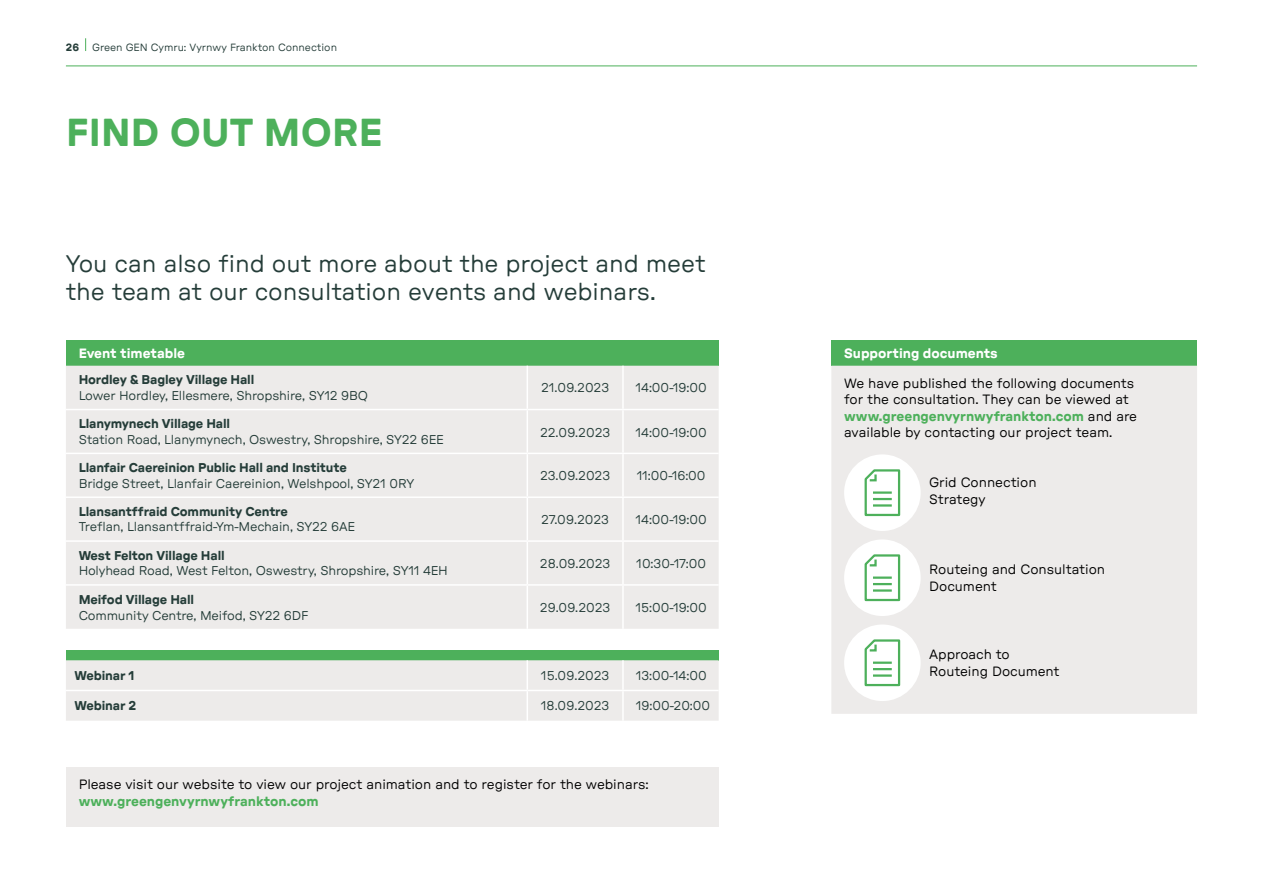
<style>
.page{position:relative;width:1263px;height:893px;background:#fff}
.page>*{position:absolute;margin:0;border:0;box-sizing:border-box;transform-origin:0 0}
.t1{font:700 expanded 39px "GT Pressura";letter-spacing:.005em;color:#4db05b}
.t2{font:24px/28.5px "GT Pressura Extended Text";color:#253d39}
.t3{font:13.5px/16.5px "GT Pressura Extended Text";letter-spacing:-.005em;color:#000}
.t4{font:700 expanded 13.5px "GT Pressura";color:#4db05b}
.t5{font:700 expanded 13.5px "GT Pressura";color:#fff}
.t6{font:12.75px "GT Pressura Extended Text";letter-spacing:-.01em;color:#253d39}
.t7{font:700 expanded 12.75px "GT Pressura";letter-spacing:-.01em;color:#253d39}
.t8{font:10.5px "GT Pressura Extended Text";color:#253d39}
.s1{font-family:"GT Pressura";font-weight:700;font-stretch:expanded}
.s2{font-family:"GT Pressura Extended Text";font-weight:400;font-stretch:normal;color:#000}
</style>
<div class="page">
<div style="left:66px;top:340px;width:653px;height:26px;background:#4db05b"></div>
<div style="left:66px;top:366px;width:653px;height:263px;background:#edebea"></div>
<hr style="left:526px;top:366px;width:2px;height:43px;background:#fff">
<hr style="left:622px;top:366px;width:2px;height:43px;background:#fff">
<hr style="left:66px;top:409px;width:461px;height:1px;background:#fff">
<hr style="left:527px;top:409px;width:96px;height:1px;background:#fff">
<hr style="left:526px;top:410px;width:2px;height:43px;background:#fff">
<hr style="left:623px;top:409px;width:96px;height:1px;background:#fff">
<hr style="left:622px;top:410px;width:2px;height:43px;background:#fff">
<hr style="left:66px;top:453px;width:461px;height:1px;background:#fff">
<hr style="left:527px;top:453px;width:96px;height:1px;background:#fff">
<hr style="left:526px;top:454px;width:2px;height:42px;background:#fff">
<hr style="left:623px;top:453px;width:96px;height:1px;background:#fff">
<hr style="left:622px;top:454px;width:2px;height:42px;background:#fff">
<hr style="left:66px;top:496px;width:461px;height:2px;background:#fff">
<hr style="left:527px;top:496px;width:96px;height:2px;background:#fff">
<hr style="left:526px;top:498px;width:2px;height:42px;background:#fff">
<hr style="left:623px;top:496px;width:96px;height:2px;background:#fff">
<hr style="left:622px;top:498px;width:2px;height:42px;background:#fff">
<hr style="left:66px;top:540px;width:461px;height:2px;background:#fff">
<hr style="left:527px;top:540px;width:96px;height:2px;background:#fff">
<hr style="left:526px;top:542px;width:2px;height:42px;background:#fff">
<hr style="left:623px;top:540px;width:96px;height:2px;background:#fff">
<hr style="left:622px;top:542px;width:2px;height:42px;background:#fff">
<hr style="left:66px;top:584px;width:461px;height:2px;background:#fff">
<hr style="left:527px;top:584px;width:96px;height:2px;background:#fff">
<hr style="left:526px;top:586px;width:2px;height:43px;background:#fff">
<hr style="left:623px;top:584px;width:96px;height:2px;background:#fff">
<hr style="left:622px;top:586px;width:2px;height:43px;background:#fff">
<div style="left:66px;top:650px;width:653px;height:10px;background:#4db05b"></div>
<div style="left:66px;top:660px;width:653px;height:61px;background:#edebea"></div>
<hr style="left:526px;top:660px;width:2px;height:30px;background:#fff">
<hr style="left:622px;top:660px;width:2px;height:30px;background:#fff">
<hr style="left:66px;top:690px;width:461px;height:1px;background:#fff">
<hr style="left:527px;top:690px;width:96px;height:1px;background:#fff">
<hr style="left:526px;top:691px;width:2px;height:30px;background:#fff">
<hr style="left:623px;top:690px;width:96px;height:1px;background:#fff">
<hr style="left:622px;top:691px;width:2px;height:30px;background:#fff">
<div style="left:831px;top:340px;width:366px;height:26px;background:#4db05b"></div>
<div style="left:831px;top:366px;width:366px;height:348px;background:#edebea"></div>
<div style="left:844px;top:454px;width:77px;height:77px;background:#fff;border-radius:50%"></div>
<svg style="left:864px;top:469px;width:37px;height:48px"></svg>
<div style="left:844px;top:539px;width:77px;height:77px;background:#fff;border-radius:50%"></div>
<svg style="left:864px;top:554px;width:37px;height:48px"></svg>
<div style="left:844px;top:624px;width:77px;height:77px;background:#fff;border-radius:50%"></div>
<svg style="left:864px;top:639px;width:37px;height:48px"></svg>
<div style="left:66px;top:767px;width:653px;height:60px;background:#edebea"></div>
<svg style="left:85px;top:38px;width:1px;height:13px"></svg>
<hr style="left:66px;top:66px;width:1131px;height:1px;background:#4db05b">
<p class="t8" style="left:66px;top:41px;width:273px"><span class="s1">26</span> Green GEN Cymru: Vyrnwy Frankton Connection</p>
<h1 class="t1" style="left:66px;top:109px;width:318px">FIND OUT MORE</h1>
<h2 class="t2" style="left:66px;top:249px;width:641px">You can also find out more about the project and meet the team at our consultation events and webinars.</h2>
<p class="t5" style="left:79px;top:345px;width:108px">Event timetable</p>
<p class="t7" style="left:79px;top:372px;width:177px">Hordley &amp; Bagley Village Hall</p>
<p class="t6" style="left:79px;top:388px;width:291px">Lower Hordley, Ellesmere, Shropshire, SY12 9BQ</p>
<p class="t7" style="left:79px;top:416px;width:153px">Llanymynech Village Hall</p>
<p class="t6" style="left:79px;top:432px;width:366px">Station Road, Llanymynech, Oswestry, Shropshire, SY22 6EE</p>
<p class="t7" style="left:79px;top:460px;width:270px">Llanfair Caereinion Public Hall and Institute</p>
<p class="t6" style="left:79px;top:476px;width:337px">Bridge Street, Llanfair Caereinion, Welshpool, SY21 0RY</p>
<p class="t7" style="left:79px;top:504px;width:211px">Llansantffraid Community Centre</p>
<p class="t6" style="left:79px;top:520px;width:278px">Treflan, Llansantffraid-Ym-Mechain, SY22 6AE</p>
<p class="t7" style="left:79px;top:547px;width:148px">West Felton Village Hall</p>
<p class="t6" style="left:79px;top:563px;width:371px">Holyhead Road, West Felton, Oswestry, Shropshire, SY11 4EH</p>
<p class="t7" style="left:79px;top:592px;width:117px">Meifod Village Hall</p>
<p class="t6" style="left:79px;top:608px;width:231px">Community Centre, Meifod, SY22 6DF</p>
<p class="t6" style="left:541px;top:381px;width:70px">21.09.2023</p>
<p class="t6" style="left:636px;top:381px;width:73px">14:00-19:00</p>
<p class="t6" style="left:540px;top:425px;width:72px">22.09.2023</p>
<p class="t6" style="left:636px;top:425px;width:73px">14:00-19:00</p>
<p class="t6" style="left:540px;top:469px;width:72px">23.09.2023</p>
<p class="t6" style="left:637px;top:469px;width:70px">11:00-16:00</p>
<p class="t6" style="left:541px;top:512px;width:69px">27.09.2023</p>
<p class="t6" style="left:636px;top:512px;width:73px">14:00-19:00</p>
<p class="t6" style="left:540px;top:556px;width:72px">28.09.2023</p>
<p class="t6" style="left:636px;top:556px;width:71px">10:30-17:00</p>
<p class="t6" style="left:540px;top:600px;width:72px">29.09.2023</p>
<p class="t6" style="left:635px;top:600px;width:73px">15:00-19:00</p>
<p class="t7" style="left:74px;top:668px;width:62px">Webinar 1</p>
<p class="t6" style="left:541px;top:668px;width:70px">15.09.2023</p>
<p class="t6" style="left:636px;top:668px;width:72px">13:00-14:00</p>
<p class="t7" style="left:74px;top:698px;width:63px">Webinar 2</p>
<p class="t6" style="left:541px;top:698px;width:70px">18.09.2023</p>
<p class="t6" style="left:636px;top:698px;width:76px">19:00-20:00</p>
<p class="t3" style="left:79px;top:776px;width:572px">Please visit our website to view our project animation and to register for the webinars:</p>
<p class="t4" style="left:79px;top:793px;width:241px">www.greengenvyrnwyfrankton.com</p>
<p class="t5" style="left:844px;top:345px;width:155px">Supporting documents</p>
<p class="t3" style="left:844px;top:375px;width:292px">We have published the following documents for the consultation. They can be viewed at</p>
<p class="t4" style="left:844px;top:408px;width:294px">www.greengenvyrnwyfrankton.com <span class="s2">and are</span></p>
<p class="t3" style="left:844px;top:424px;width:270px">available by contacting our project team.</p>
<p class="t3" style="left:929px;top:474px;width:109px">Grid Connection<br>Strategy</p>
<p class="t3" style="left:929px;top:561px;width:177px">Routeing and Consultation<br>Document</p>
<p class="t3" style="left:929px;top:646px;width:132px">Approach to<br>Routeing Document</p>
</div>
